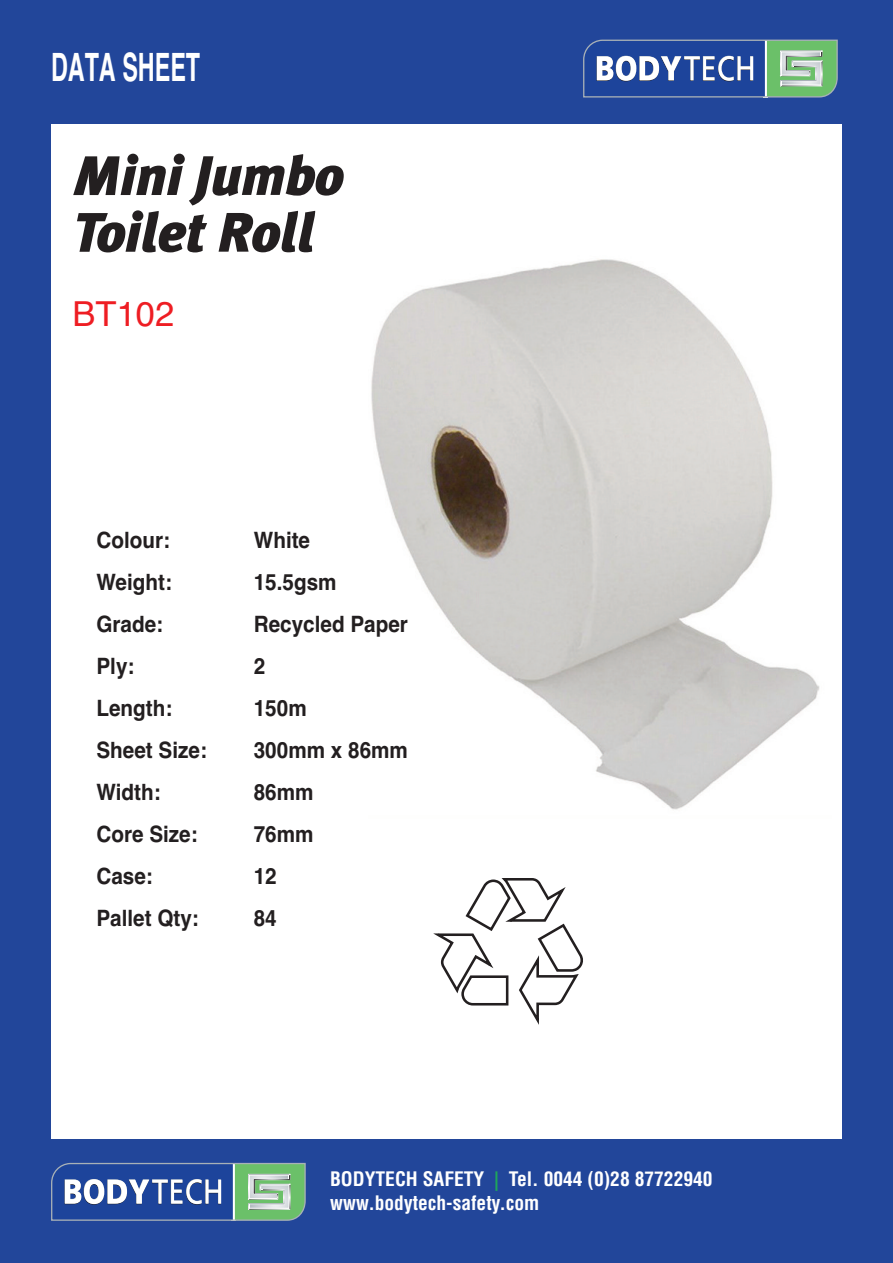
<style>
.page{position:relative;width:893px;height:1263px;background:#22469a}
.page>*{position:absolute;margin:0;border:0;box-sizing:border-box;transform-origin:0 0}
.t1{font:italic 900 55.5px/56.7px "Meta Plus";letter-spacing:-.015em;color:#231f20}
.t2{font:700 condensed 39px "Helvetica";color:#fff;scale:.73 1}
.t3{font:34.5px "Helvetica";color:#ee1d23}
.t4{font:700 22.5px "Helvetica";color:#231f20;scale:.92 1}
.t5{font:700 condensed 19.5px/23.4px "Helvetica";color:#fff}
.s1{color:#1ea65b}
</style>
<div class="page">
<div style="left:51px;top:125px;width:791px;height:1014px;background:#fff"></div>
<svg style="left:583px;top:40px;width:255px;height:58px"></svg>
<svg style="left:51px;top:1163px;width:255px;height:58px"></svg>
<svg style="left:434px;top:878px;width:149px;height:145px"></svg>
<img style="left:371px;top:259px;width:449px;height:551px">
<h2 class="t2" style="left:51px;top:45px;width:206px">DATA SHEET</h2>
<h1 class="t1" style="left:73px;top:147px;width:273px">Mini Jumbo<br>Toilet Roll</h1>
<h3 class="t3" style="left:73px;top:294px;width:103px">BT102</h3>
<p class="t4" style="left:96px;top:527px;width:81px">Colour:</p>
<p class="t4" style="left:254px;top:527px;width:63px">White</p>
<p class="t4" style="left:96px;top:569px;width:84px">Weight:</p>
<p class="t4" style="left:254px;top:569px;width:92px">15.5gsm</p>
<p class="t4" style="left:96px;top:611px;width:74px">Grade:</p>
<p class="t4" style="left:254px;top:611px;width:169px">Recycled Paper</p>
<p class="t4" style="left:96px;top:653px;width:43px">Ply:</p>
<p class="t4" style="left:254px;top:653px;width:14px">2</p>
<p class="t4" style="left:96px;top:695px;width:84px">Length:</p>
<p class="t4" style="left:254px;top:695px;width:59px">150m</p>
<p class="t4" style="left:96px;top:737px;width:122px">Sheet Size:</p>
<p class="t4" style="left:254px;top:737px;width:169px">300mm x 86mm</p>
<p class="t4" style="left:96px;top:779px;width:71px">Width:</p>
<p class="t4" style="left:254px;top:779px;width:67px">86mm</p>
<p class="t4" style="left:96px;top:821px;width:112px">Core Size:</p>
<p class="t4" style="left:254px;top:821px;width:67px">76mm</p>
<p class="t4" style="left:96px;top:863px;width:63px">Case:</p>
<p class="t4" style="left:254px;top:863px;width:27px">12</p>
<p class="t4" style="left:96px;top:905px;width:113px">Pallet Qty:</p>
<p class="t4" style="left:254px;top:905px;width:27px">84</p>
<p class="t5" style="left:330px;top:1169px;width:384px">BODYTECH SAFETY <span class="s1">|</span> Tel. 0044 (0)28 87722940 www.bodytech-safety.com</p>
</div>
